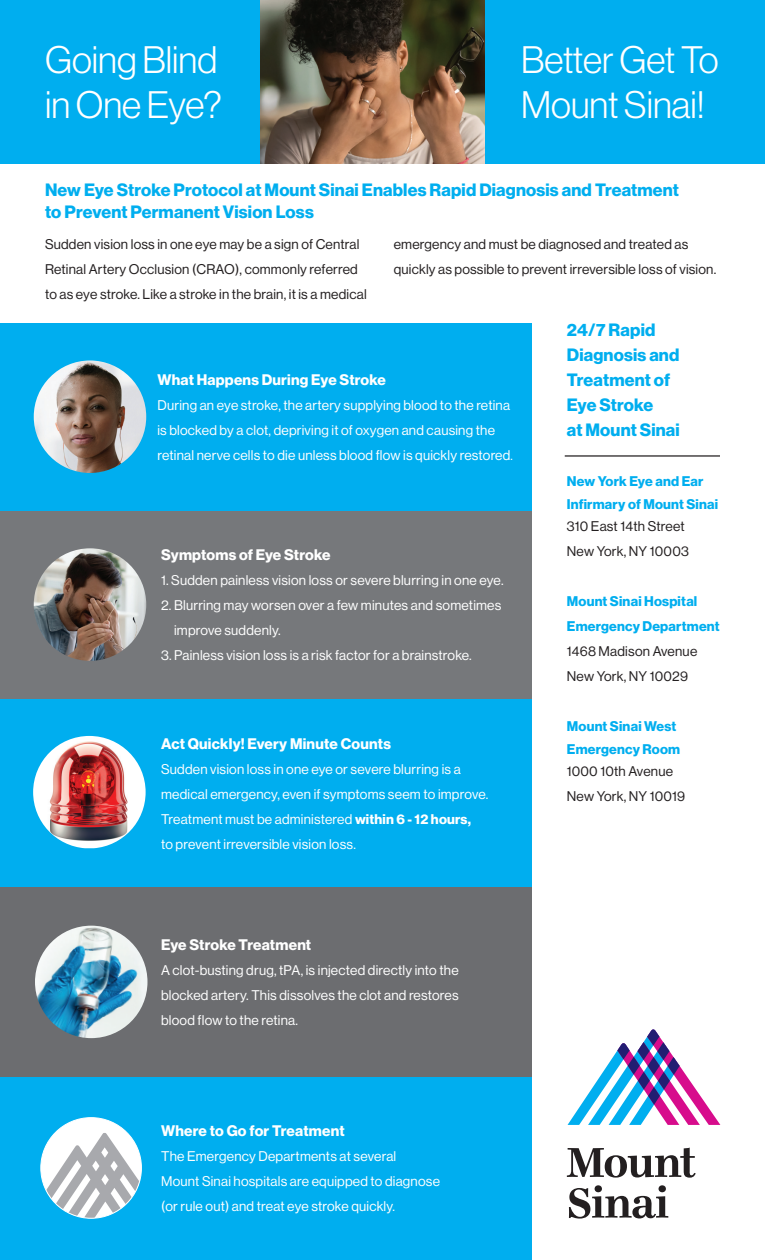
<style>
.page{position:relative;width:765px;height:1260px;background:#fff}
.page>*{position:absolute;margin:0;border:0;box-sizing:border-box;transform-origin:0 0}
.t1{font:37.5px/45px "N Haas Grotesk DS Std 45 Lt";color:#fff}
.t2{font:17.5px/25px "N Haas Grotesk DS Std 75 Bd";letter-spacing:.01em;color:#00aeef}
.t3{font:15px "N Haas Grotesk DS Std 75 Bd";letter-spacing:.015em;color:#fff}
.t4{font:13.75px/25px "N Haas Grotesk DS Std 55 Rg";letter-spacing:.015em;color:#fff}
.t5{font:13.75px/25px "N Haas Grotesk DS Std 55 Rg";letter-spacing:.015em;color:#231f20}
.t6{font:13.75px/22.5px "N Haas Grotesk DS Std 75 Bd";letter-spacing:.015em;color:#00aeef}
.s1{font-size:12.5px}
.s2{font-family:"N Haas Grotesk DS Std 75 Bd"}
</style>
<div class="page">
<div style="left:0;top:1076px;width:532px;height:184px;background:#00aeef"></div>
<div style="left:0;top:887px;width:532px;height:189px;background:#6c6d70"></div>
<div style="left:0;top:698px;width:532px;height:189px;background:#00aeef"></div>
<div style="left:0;top:511px;width:532px;height:187px;background:#76787b"></div>
<div style="left:0;top:323px;width:532px;height:188px;background:#00aeef"></div>
<div style="left:0;top:0;width:765px;height:163px;background:#00aeef"></div>
<img style="left:261px;top:0;width:223px;height:163px">
<img style="left:34px;top:360px;width:112px;height:113px;border-radius:56px">
<img style="left:33px;top:736px;width:113px;height:112px;border-radius:55px">
<img style="left:35px;top:926px;width:113px;height:112px;border-radius:56px">
<svg style="left:568px;top:1029px;width:152px;height:96px"></svg>
<svg style="left:567px;top:1148px;width:129px;height:30px"></svg>
<svg style="left:569px;top:1185px;width:99px;height:34px"></svg>
<img style="left:34px;top:548px;width:112px;height:113px;border-radius:56px">
<hr style="left:565px;top:455px;width:155px;height:2px;background:#231f20">
<div style="left:41px;top:1118px;width:100px;height:100px;background:#fff;border-radius:50%"></div>
<svg style="left:46px;top:1133px;width:94px;height:85px"></svg>
<h1 class="t1" style="left:45px;top:38px;width:179px">Going Blind in One Eye?</h1>
<h1 class="t1" style="left:521px;top:38px;width:199px">Better Get To<br>Mount Sinai!</h1>
<p class="t2" style="left:45px;top:179px;width:635px;line-height:22.5px">New Eye Stroke Protocol at Mount Sinai Enables Rapid Diagnosis and Treatment to Prevent Permanent Vision Loss</p>
<p class="t5" style="left:45px;top:231px;width:323px">Sudden vision loss in one eye may be a sign of Central<br>Retinal Artery Occlusion (CRAO), commonly referred to as eye stroke. Like a stroke in the brain, it is a medical</p>
<p class="t5" style="left:394px;top:231px;width:324px">emergency and must be diagnosed and treated as quickly as possible to prevent irreversible loss of vision.</p>
<p class="t3" style="left:158px;top:371px;width:230px">What Happens During Eye Stroke</p>
<p class="t4" style="left:158px;top:393px;width:357px">During an eye stroke, the artery supplying blood to the retina is blocked by a clot, depriving it of oxygen and causing the retinal nerve cells to die unless blood flow is quickly restored<span class="s1">.</span></p>
<p class="t3" style="left:161px;top:546px;width:171px">Symptoms of Eye Stroke</p>
<p class="t4" style="left:161px;top:568px;width:344px">1. Sudden painless vision loss or severe blurring in one eye.</p>
<p class="t4" style="left:174px;top:593px;width:329px;text-indent:-13px">2. Blurring may worsen over a few minutes and sometimes improve suddenly.</p>
<p class="t4" style="left:161px;top:643px;width:312px">3. Painless vision loss is a risk factor for a brainstroke.</p>
<p class="t3" style="left:161px;top:735px;width:231px">Act Quickly! Every Minute Counts</p>
<p class="t4" style="left:161px;top:757px;width:329px">Sudden vision loss in one eye or severe blurring is a medical emergency, even if symptoms seem to improve.<br>Treatment must be administered <span class="s2">within 6 - 12 hours,<br></span>to prevent irreversible vision loss.</p>
<p class="t3" style="left:161px;top:936px;width:152px">Eye Stroke Treatment</p>
<p class="t4" style="left:161px;top:958px;width:299px;text-align:justify">A clot-busting drug, tPA, is injected directly into the blocked artery. This dissolves the clot and restores blood flow to the retina.</p>
<p class="t3" style="left:161px;top:1122px;width:185px">Where to Go for Treatment</p>
<p class="t4" style="left:161px;top:1144px;width:281px">The Emergency Departments at several<br>Mount Sinai hospitals are equipped to diagnose (or rule out) and treat eye stroke quickly.</p>
<p class="t2" style="left:567px;top:318px;width:114px">24/7 Rapid<br>Diagnosis and<br>Treatment of<br>Eye Stroke<br>at Mount Sinai</p>
<p class="t6" style="left:567px;top:470px;width:153px">New York Eye and Ear<br>Infirmary of Mount Sinai</p>
<p class="t5" style="left:567px;top:514px;width:124px">310 East 14th Street<br>New York, NY 10003</p>
<p class="t6" style="left:567px;top:589px;width:154px;line-height:25px">Mount Sinai Hospital<br>Emergency Department</p>
<p class="t5" style="left:567px;top:639px;width:132px">1468 Madison Avenue<br>New York, NY 10029</p>
<p class="t6" style="left:567px;top:715px;width:115px">Mount Sinai West<br>Emergency Room</p>
<p class="t5" style="left:567px;top:759px;width:120px">1000 10th Avenue<br>New York, NY 10019</p>
</div>
